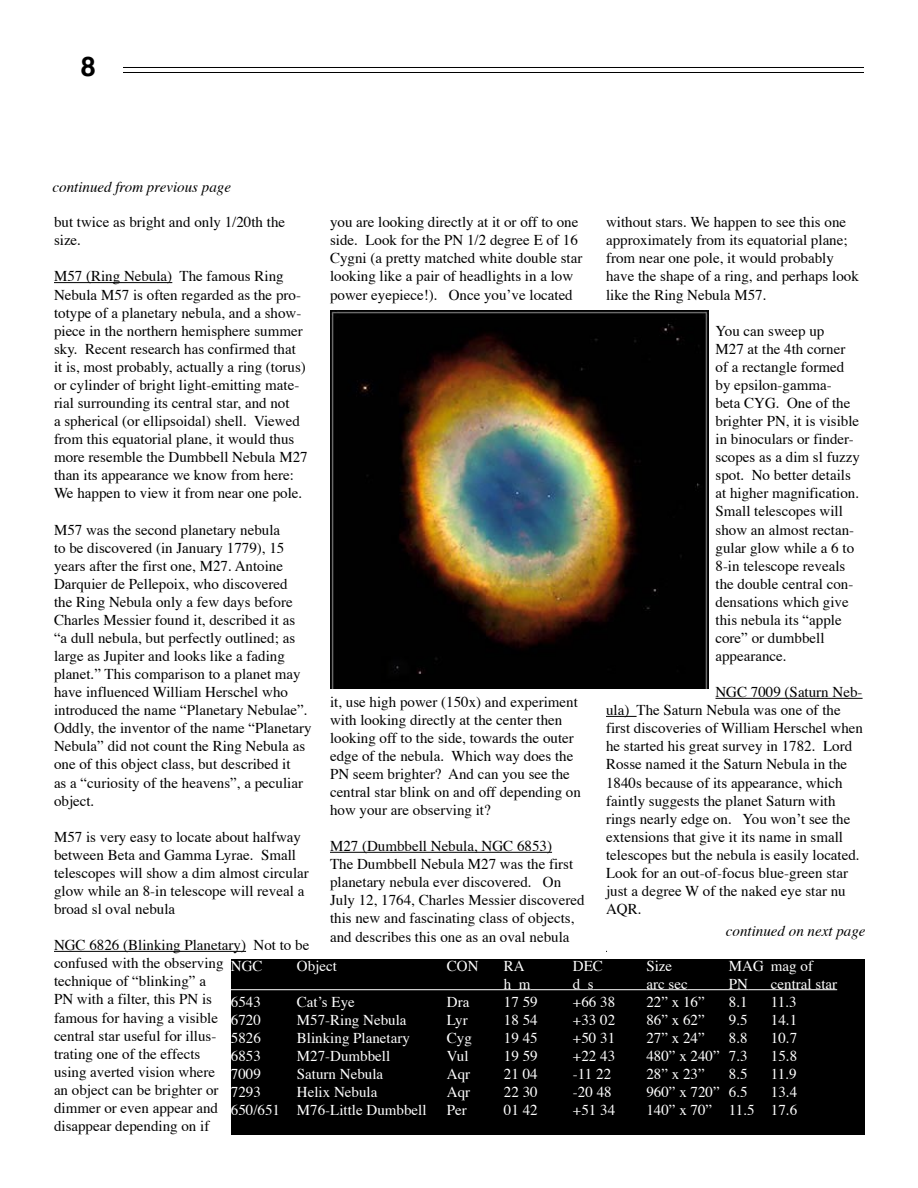
<style>
.page{position:relative;width:918px;height:1188px;background:#fff}
.page>*{position:absolute;margin:0;border:0;box-sizing:border-box;transform-origin:0 0}
.t1{font:700 27px "Helvetica";color:#000}
.t2{font:15px/18px "Times";color:#000}
.t3{font:15px "Times";color:#fff}
.t4{font:italic 15px "Times";color:#000}
</style>
<div class="page">
<hr style="left:86px;top:67px;width:778px;height:1px;background:#000">
<hr style="left:86px;top:72px;width:778px;height:1px;background:#000">
<div style="left:54px;top:54px;width:69px;height:29px;background:#fff"></div>
<hr style="left:54px;top:282px;width:118px;height:1px;background:#000">
<hr style="left:54px;top:951px;width:192px;height:1px;background:#000">
<hr style="left:330px;top:852px;width:222px;height:1px;background:#000">
<hr style="left:716px;top:698px;width:147px;height:1px;background:#000">
<hr style="left:606px;top:716px;width:31px;height:1px;background:#000">
<div style="left:231px;top:959px;width:633px;height:176px;background:#000"></div>
<hr style="left:231px;top:989px;width:273px;height:1px;background:#fff">
<svg style="left:504px;top:989px;width:27px;height:1px"></svg>
<hr style="left:531px;top:989px;width:42px;height:1px;background:#fff">
<svg style="left:573px;top:989px;width:21px;height:1px"></svg>
<hr style="left:594px;top:989px;width:52px;height:1px;background:#fff">
<hr style="left:646px;top:989px;width:42px;height:1px;background:#fff">
<hr style="left:688px;top:989px;width:41px;height:1px;background:#fff">
<svg style="left:729px;top:989px;width:42px;height:1px"></svg>
<hr style="left:771px;top:989px;width:66px;height:1px;background:#fff">
<img style="left:330px;top:310px;width:378px;height:378px">
<h1 class="t1" style="left:81px;top:48px;width:17px">8</h1>
<p class="t4" style="left:53px;top:177px;width:180px">continued from previous page</p>
<p class="t2" style="left:54px;top:214px;width:233px">but twice as bright and only 1/20th the size.</p>
<p class="t2" style="left:54px;top:268px;width:255px">M57 (Ring Nebula) The famous Ring Nebula M57 is often regarded as the pro&shy;totype of a planetary nebula, and a show&shy;piece in the northern hemisphere summer sky. Recent research has confirmed that it is, most probably, actually a ring (torus) or cylinder of bright light-emitting mate&shy;rial surrounding its central star, and not<br>a spherical (or ellipsoidal) shell. Viewed from this equatorial plane, it would thus more resemble the Dumbbell Nebula M27 than its appearance we know from here:<br>We happen to view it from near one pole.</p>
<p class="t2" style="left:54px;top:521px;width:259px">M57 was the second planetary nebula<br>to be discovered (in January 1779), 15 years after the first one, M27. Antoine Darquier de Pellepoix, who discovered<br>the Ring Nebula only a few days before Charles Messier found it, described it as “a dull nebula, but perfectly outlined; as large as Jupiter and looks like a fading planet.” This comparison to a planet may have influenced William Herschel who introduced the name “Planetary Nebulae”.<br>Oddly, the inventor of the name “Planetary Nebula” did not count the Ring Nebula as one of this object class, but described it<br>as a “curiosity of the heavens”, a peculiar object.</p>
<p class="t2" style="left:54px;top:829px;width:256px">M57 is very easy to locate about halfway between Beta and Gamma Lyrae. Small telescopes will show a dim almost circular glow while an 8-in telescope will reveal a broad sl oval nebula</p>
<p class="t2" style="left:54px;top:937px;width:257px">NGC 6826 (Blinking Planetary) Not to be confused with the observing<br>technique of “blinking” a<br>PN with a filter, this PN is<br>famous for having a visible<br>central star useful for illus-<br>trating one of the effects<br>using averted vision where<br>an object can be brighter or<br>dimmer or even appear and<br>disappear depending on if</p>
<p class="t2" style="left:330px;top:214px;width:254px">you are looking directly at it or off to one side. Look for the PN 1/2 degree E of 16<br>Cygni (a pretty matched white double star looking like a pair of headlights in a low power eyepiece!). Once youʼve located</p>
<p class="t2" style="left:606px;top:214px;width:254px">without stars. We happen to see this one approximately from its equatorial plane; from near one pole, it would probably have the shape of a ring, and perhaps look like the Ring Nebula M57.</p>
<p class="t2" style="left:716px;top:323px;width:146px">You can sweep up<br>M27 at the 4th corner of a rectangle formed by epsilon-gamma&shy;beta CYG. One of the brighter PN, it is visible in binoculars or finder&shy;scopes as a dim sl fuzzy spot. No better details at higher magnification.<br>Small telescopes will show an almost rectan&shy;gular glow while a 6 to<br>8-in telescope reveals the double central con&shy;densations which give this nebula its “apple core” or dumbbell appearance.</p>
<p class="t2" style="left:606px;top:684px;width:258px;text-indent:109px">NGC 7009 (Saturn Neb&shy;ula) The Saturn Nebula was one of the first discoveries of William Herschel when he started his great survey in 1782. Lord Rosse named it the Saturn Nebula in the 1840s because of its appearance, which faintly suggests the planet Saturn with rings nearly edge on. You wonʼt see the extensions that give it its name in small telescopes but the nebula is easily located.<br>Look for an out-of-focus blue-green star just a degree W of the naked eye star nu AQR.</p>
<p class="t2" style="left:330px;top:693px;width:252px">it, use high power (150x) and experiment with looking directly at the center then looking off to the side, towards the outer edge of the nebula. Which way does the PN seem brighter? And can you see the central star blink on and off depending on how your are observing it?</p>
<p class="t2" style="left:330px;top:838px;width:256px">M27 (Dumbbell Nebula, NGC 6853)<br>The Dumbbell Nebula M27 was the first planetary nebula ever discovered. On July 12, 1764, Charles Messier discovered this new and fascinating class of objects, and describes this one as an oval nebula</p>
<p class="t4" style="left:726px;top:921px;width:141px">continued on next page</p>
<p class="t3" style="left:231px;top:956px;width:33px">NGC</p>
<p class="t3" style="left:297px;top:956px;width:41px">Object</p>
<p class="t3" style="left:447px;top:956px;width:33px">CON</p>
<p class="t3" style="left:504px;top:956px;width:22px">RA</p>
<p class="t3" style="left:573px;top:956px;width:31px">DEC</p>
<p class="t3" style="left:646px;top:956px;width:27px">Size</p>
<p class="t3" style="left:729px;top:956px;width:86px">MAG mag of</p>
<p class="t3" style="left:504px;top:974px;width:28px">h m</p>
<p class="t3" style="left:573px;top:974px;width:22px">d s</p>
<p class="t3" style="left:646px;top:974px;width:43px">arc sec</p>
<p class="t3" style="left:729px;top:974px;width:21px">PN</p>
<p class="t3" style="left:771px;top:974px;width:68px">central star</p>
<p class="t3" style="left:231px;top:992px;width:31px">6543</p>
<p class="t3" style="left:297px;top:992px;width:59px">Catʼs Eye</p>
<p class="t3" style="left:447px;top:992px;width:24px">Dra</p>
<p class="t3" style="left:504px;top:992px;width:35px">17 59</p>
<p class="t3" style="left:573px;top:992px;width:44px">+66 38</p>
<p class="t3" style="left:646px;top:992px;width:60px">22” x 16”</p>
<p class="t3" style="left:729px;top:992px;width:20px">8.1</p>
<p class="t3" style="left:771px;top:992px;width:27px">11.3</p>
<p class="t3" style="left:231px;top:1010px;width:31px">6720</p>
<p class="t3" style="left:297px;top:1010px;width:111px">M57-Ring Nebula</p>
<p class="t3" style="left:447px;top:1010px;width:22px">Lyr</p>
<p class="t3" style="left:504px;top:1010px;width:35px">18 54</p>
<p class="t3" style="left:573px;top:1010px;width:44px">+33 02</p>
<p class="t3" style="left:646px;top:1010px;width:60px">86” x 62”</p>
<p class="t3" style="left:729px;top:1010px;width:20px">9.5</p>
<p class="t3" style="left:771px;top:1010px;width:28px">14.1</p>
<p class="t3" style="left:231px;top:1028px;width:31px">5826</p>
<p class="t3" style="left:297px;top:1028px;width:114px">Blinking Planetary</p>
<p class="t3" style="left:447px;top:1028px;width:27px">Cyg</p>
<p class="t3" style="left:504px;top:1028px;width:35px">19 45</p>
<p class="t3" style="left:573px;top:1028px;width:44px">+50 31</p>
<p class="t3" style="left:646px;top:1028px;width:60px">27” x 24”</p>
<p class="t3" style="left:729px;top:1028px;width:20px">8.8</p>
<p class="t3" style="left:771px;top:1028px;width:28px">10.7</p>
<p class="t3" style="left:231px;top:1046px;width:31px">6853</p>
<p class="t3" style="left:297px;top:1046px;width:95px">M27-Dumbbell</p>
<p class="t3" style="left:447px;top:1046px;width:23px">Vul</p>
<p class="t3" style="left:504px;top:1046px;width:35px">19 59</p>
<p class="t3" style="left:573px;top:1046px;width:44px">+22 43</p>
<p class="t3" style="left:646px;top:1046px;width:103px">480” x 240” 7.3</p>
<p class="t3" style="left:771px;top:1046px;width:28px">15.8</p>
<p class="t3" style="left:231px;top:1064px;width:31px">7009</p>
<p class="t3" style="left:297px;top:1064px;width:88px">Saturn Nebula</p>
<p class="t3" style="left:447px;top:1064px;width:25px">Aqr</p>
<p class="t3" style="left:504px;top:1064px;width:35px">21 04</p>
<p class="t3" style="left:573px;top:1064px;width:40px">-11 22</p>
<p class="t3" style="left:646px;top:1064px;width:60px">28” x 23”</p>
<p class="t3" style="left:729px;top:1064px;width:20px">8.5</p>
<p class="t3" style="left:771px;top:1064px;width:27px">11.9</p>
<p class="t3" style="left:231px;top:1083px;width:31px">7293</p>
<p class="t3" style="left:297px;top:1083px;width:82px">Helix Nebula</p>
<p class="t3" style="left:447px;top:1083px;width:25px">Aqr</p>
<p class="t3" style="left:504px;top:1083px;width:35px">22 30</p>
<p class="t3" style="left:573px;top:1083px;width:40px">-20 48</p>
<p class="t3" style="left:646px;top:1083px;width:103px">960” x 720” 6.5</p>
<p class="t3" style="left:771px;top:1083px;width:28px">13.4</p>
<p class="t3" style="left:231px;top:1101px;width:197px">650/651 M76-Little Dumbbell</p>
<p class="t3" style="left:447px;top:1101px;width:21px">Per</p>
<p class="t3" style="left:504px;top:1101px;width:35px">01 42</p>
<p class="t3" style="left:573px;top:1101px;width:44px">+51 34</p>
<p class="t3" style="left:646px;top:1101px;width:152px">140” x 70” 11.5 17.6</p>
</div>
